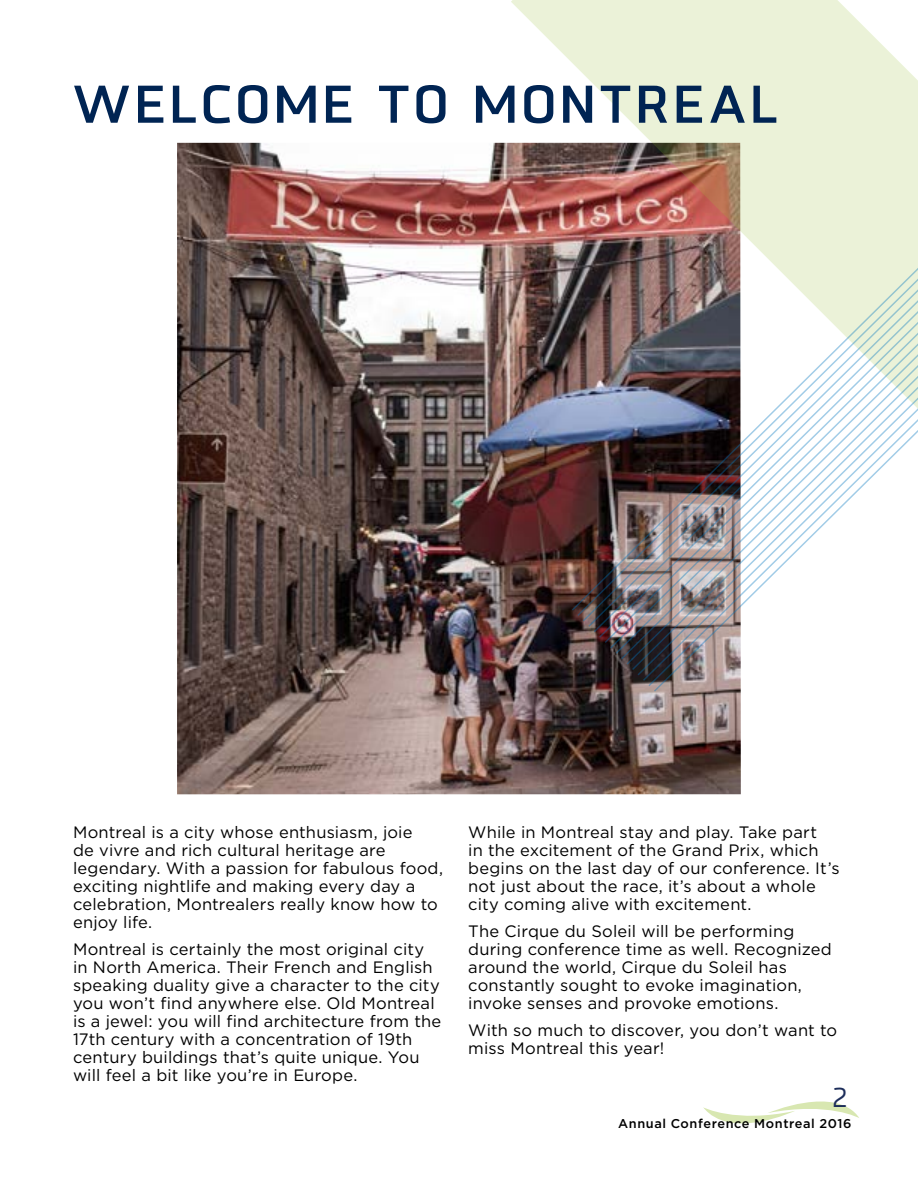
<style>
.page{position:relative;width:918px;height:1188px;background:#fff}
.page>*{position:absolute;margin:0;border:0;box-sizing:border-box;transform-origin:0 0}
.t1{font:500 52.5px "Sisco";letter-spacing:.045em;color:#002453;scale:1.07 1}
.t2{font:27px "Sisco";color:#1c2d5a;scale:.96 1}
.t3{font:16.5px/18px "Gotham HTF";letter-spacing:.01em;color:#000}
.t4{font:500 12.75px "Gotham HTF";letter-spacing:.045em;color:#000}
</style>
<div class="page">
<svg style="left:703px;top:1101px;width:156px;height:23px"></svg>
<img style="left:177px;top:143px;width:564px;height:651px">
<svg style="left:511px;top:0;width:407px;height:409px;fill:#ebf2d8"></svg>
<img style="left:570px;top:149px;width:348px;height:463px">
<img style="left:576px;top:155px;width:342px;height:463px">
<img style="left:581px;top:160px;width:337px;height:463px">
<img style="left:587px;top:165px;width:331px;height:463px">
<img style="left:592px;top:171px;width:326px;height:463px">
<img style="left:598px;top:176px;width:320px;height:463px">
<img style="left:603px;top:182px;width:315px;height:463px">
<img style="left:609px;top:187px;width:309px;height:463px">
<img style="left:614px;top:192px;width:304px;height:463px">
<img style="left:620px;top:198px;width:298px;height:463px">
<img style="left:625px;top:203px;width:293px;height:463px">
<img style="left:630px;top:209px;width:288px;height:463px">
<img style="left:636px;top:214px;width:282px;height:463px">
<img style="left:641px;top:219px;width:277px;height:463px">
<img style="left:647px;top:225px;width:271px;height:463px">
<img style="left:652px;top:230px;width:266px;height:463px">
<h1 class="t1" style="left:72px;top:70px;width:661px">WELCOME TO MONTREAL</h1>
<p class="t3" style="left:73px;top:822px;width:372px">Montreal is a city whose enthusiasm, joie<br>de vivre and rich cultural heritage are legendary. With a passion for fabulous food, exciting nightlife and making every day a celebration, Montrealers really know how to enjoy life.</p>
<p class="t3" style="left:73px;top:939px;width:370px">Montreal is certainly the most original city in North America. Their French and English speaking duality give a character to the city you won’t find anywhere else. Old Montreal is a jewel: you will find architecture from the 17th century with a concentration of 19th century buildings that’s quite unique. You will feel a bit like you’re in Europe.</p>
<p class="t3" style="left:468px;top:822px;width:373px">While in Montreal stay and play. Take part<br>in the excitement of the Grand Prix, which begins on the last day of our conference. It’s not just about the race, it’s about a whole city coming alive with excitement.</p>
<p class="t3" style="left:468px;top:921px;width:365px">The Cirque du Soleil will be performing during conference time as well. Recognized around the world, Cirque du Soleil has constantly sought to evoke imagination, invoke senses and provoke emotions.</p>
<p class="t3" style="left:468px;top:1020px;width:371px">With so much to discover, you don’t want to miss Montreal this year!</p>
<h2 class="t2" style="left:832px;top:1080px;width:18px">2</h2>
<p class="t4" style="left:618px;top:1116px;width:235px">Annual Conference Montreal 2016</p>
</div>
